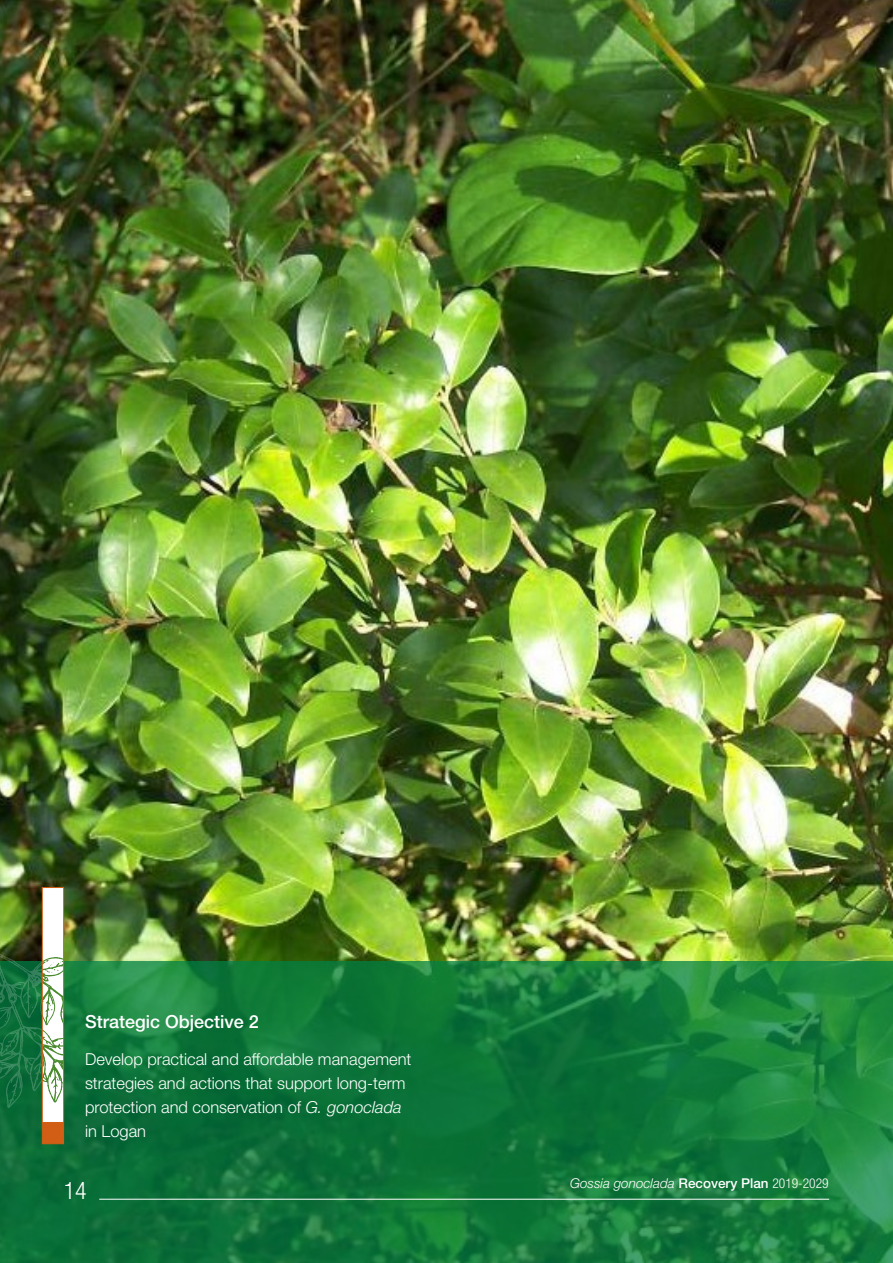
<style>
.page{position:relative;width:893px;height:1263px;background:#fff}
.page>*{position:absolute;margin:0;border:0;box-sizing:border-box;transform-origin:0 0}
.t1{font:300 condensed 24px "Helvetica Neue LT Std";color:#fff}
.HEADING_3{font:500 18px "Helvetica Neue LT Std";color:#fff}
.BODY_COPY{font:300 16.5px/24px "Helvetica Neue LT Std";color:#fff}
.t2{font:italic 300 13.5px "Helvetica Neue LT Std";color:#fff}
.s1{font-style:italic}
.s2{font-weight:500;font-style:normal}
.s3{font-style:normal;font-stretch:condensed}
</style>
<div class="page">
<img style="left:0;top:0;width:893px;height:961px">
<svg style="left:0;top:961px;width:893px;height:302px;background:#12783b"></svg>
<div style="left:42px;top:1122px;width:22px;height:22px;background:#d15e14;border:1px solid #d15e14"></div>
<div style="left:42px;top:887px;width:22px;height:235px;background:#fff"></div>
<svg style="left:0;top:935px;width:62px;height:173px"></svg>
<div style="left:42px;top:887px;width:22px;height:236px;border:1px solid #d15e14"></div>
<hr style="left:99px;top:1199px;width:730px;height:1px;background:#fff">
<h3 class="HEADING_3" style="left:85px;top:1011px;width:175px">Strategic Objective 2</h3>
<p class="BODY_COPY" style="left:85px;top:1047px;width:328px">Develop practical and affordable management strategies and actions that support long-term protection and conservation of <span class="s1">G. gonoclada </span>in Logan</p>
<h1 class="t1" style="left:64px;top:1176px;width:25px">14</h1>
<p class="t2" style="left:570px;top:1175px;width:260px">Gossia gonoclada <span class="s2">Recovery Plan</span> <span class="s3">2019-2029</span></p>
</div>
